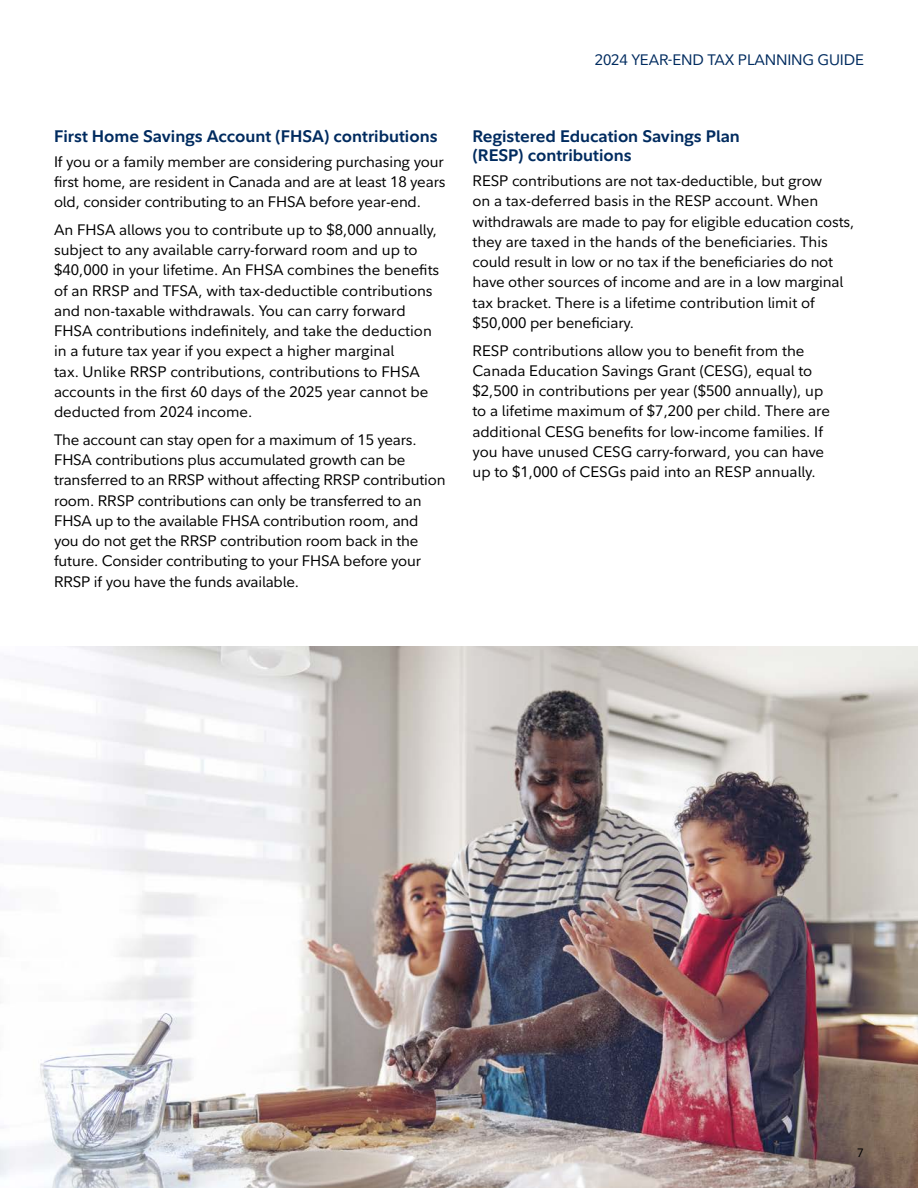
<style>
.page{position:relative;width:918px;height:1188px;background:#fff}
.page>*{position:absolute;margin:0;border:0;box-sizing:border-box;transform-origin:0 0}
.t1{font:700 16.5px/19.5px "Fidelity Sans";color:#002b5f}
.t2{font:15px/20.2px "Fidelity Sans";letter-spacing:-.005em;color:#000}
.t3{font:15px "Fidelity Sans";letter-spacing:-.01em;color:#002b5f}
.t4{font:12px "Fidelity Sans";color:#000}
</style>
<div class="page">
<img style="left:0;top:646px;width:918px;height:542px">
<p class="t1" style="left:54px;top:126px;width:385px">First Home Savings Account (FHSA) contributions</p>
<p class="t2" style="left:54px;top:151px;width:393px">If you or a family member are considering purchasing your first home, are resident in Canada and are at least 18 years old, consider contributing to an FHSA before year-end.</p>
<p class="t2" style="left:54px;top:219px;width:387px">An FHSA allows you to contribute up to $8,000 annually, subject to any available carry-forward room and up to $40,000 in your lifetime. An FHSA combines the benefits of an RRSP and TFSA, with tax-deductible contributions and non-taxable withdrawals. You can carry forward FHSA contributions indefinitely, and take the deduction in a future tax year if you expect a higher marginal<br>tax. Unlike RRSP contributions, contributions to FHSA accounts in the first 60 days of the 2025 year cannot be deducted from 2024 income.</p>
<p class="t2" style="left:54px;top:429px;width:393px">The account can stay open for a maximum of 15 years.<br>FHSA contributions plus accumulated growth can be transferred to an RRSP without affecting RRSP contribution room. RRSP contributions can only be transferred to an FHSA up to the available FHSA contribution room, and you do not get the RRSP contribution room back in the future. Consider contributing to your FHSA before your RRSP if you have the funds available.</p>
<p class="t3" style="left:595px;top:50px;width:271px">2024 YEAR-END TAX PLANNING GUIDE</p>
<p class="t1" style="left:472px;top:126px;width:269px">Registered Education Savings Plan (RESP) contributions</p>
<p class="t2" style="left:472px;top:171px;width:383px">RESP contributions are not tax-deductible, but grow<br>on a tax-deferred basis in the RESP account. When withdrawals are made to pay for eligible education costs, they are taxed in the hands of the beneficiaries. This could result in low or no tax if the beneficiaries do not have other sources of income and are in a low marginal tax bracket. There is a lifetime contribution limit of $50,000 per beneficiary.</p>
<p class="t2" style="left:472px;top:340px;width:359px">RESP contributions allow you to benefit from the Canada Education Savings Grant (CESG), equal to $2,500 in contributions per year ($500 annually), up to a lifetime maximum of $7,200 per child. There are additional CESG benefits for low-income families. If you have unused CESG carry-forward, you can have up to $1,000 of CESGs paid into an RESP annually.</p>
<p class="t4" style="left:857px;top:1144px;width:8px">7</p>
</div>
